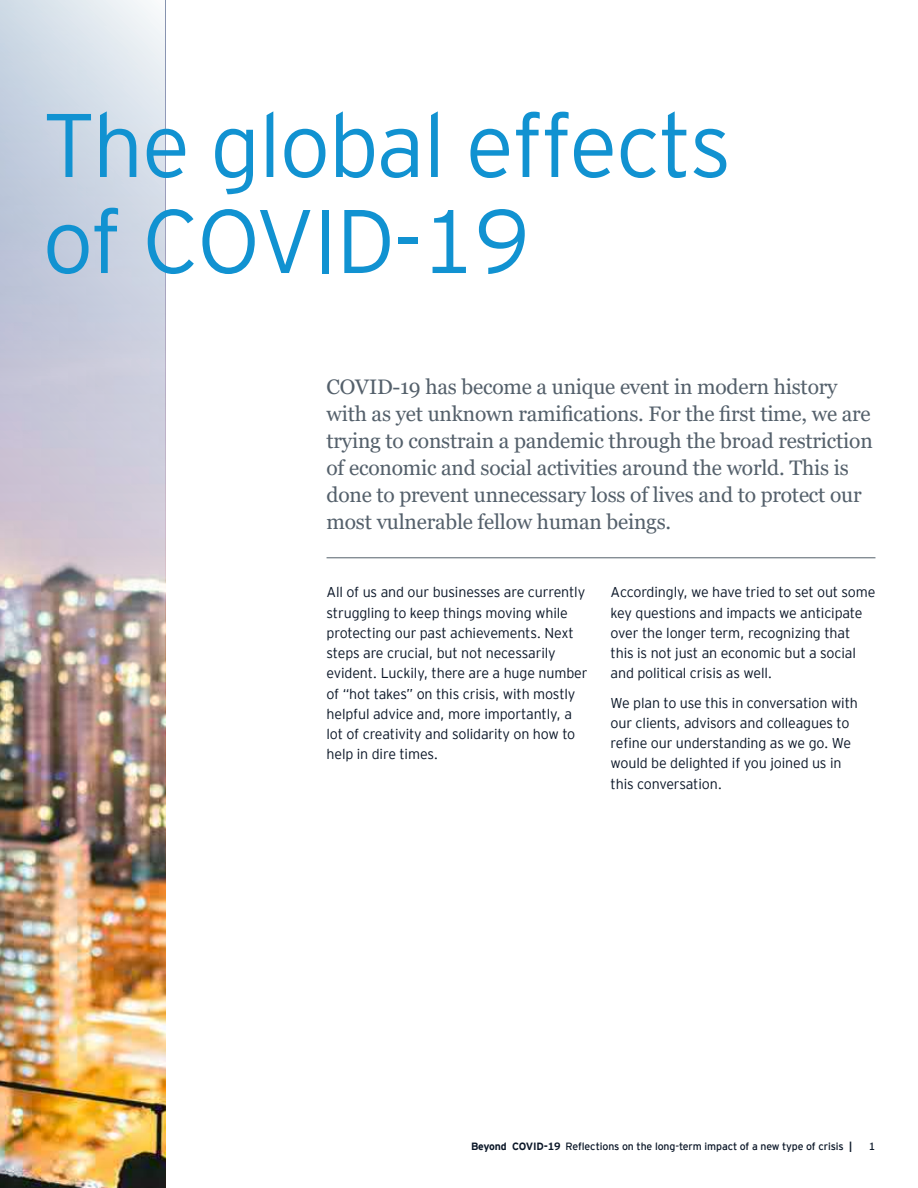
<style>
.page{position:relative;width:918px;height:1188px;background:#fff}
.page>*{position:absolute;margin:0;border:0;box-sizing:border-box;transform-origin:0 0}
.t1{font:300 90px/96px "EY Interstate";letter-spacing:-.02em;color:#1192d1}
.t2{font:21px/27px "Georgia";letter-spacing:-.01em;color:#54606b}
.t3{font:300 14.25px/20.2px "EY Interstate";letter-spacing:-.01em;color:#0a1627}
.t4{font:10.5px "EY Interstate";letter-spacing:-.01em;color:#0a1627}
.s1{font-weight:700}
</style>
<div class="page">
<img style="left:0;top:0;width:165px;height:1188px">
<hr style="left:327px;top:557px;width:548px;height:1px;background:#54606b">
<h1 class="t1" style="left:43px;top:92px;width:691px">The global effects of COVID-19</h1>
<p class="t2" style="left:327px;top:374px;width:548px">COVID-19 has become a unique event in modern history with as yet unknown ramifications. For the first time, we are trying to constrain a pandemic through the broad restriction of economic and social activities around the world. This is done to prevent unnecessary loss of lives and to protect our most vulnerable fellow human beings.</p>
<p class="t3" style="left:327px;top:581px;width:262px">All of us and our businesses are currently struggling to keep things moving while protecting our past achievements. Next steps are crucial, but not necessarily evident. Luckily, there are a huge number of “hot takes” on this crisis, with mostly helpful advice and, more importantly, a lot of creativity and solidarity on how to help in dire times.</p>
<p class="t3" style="left:611px;top:581px;width:266px">Accordingly, we have tried to set out some key questions and impacts we anticipate over the longer term, recognizing that this is not just an economic but a social and political crisis as well.</p>
<p class="t3" style="left:611px;top:692px;width:249px">We plan to use this in conversation with our clients, advisors and colleagues to refine our understanding as we go. We would be delighted if you joined us in this conversation.</p>
<p class="t4" style="left:471px;top:1138px;width:383px"><span class="s1">Beyond COVID-19</span> Reflections on the long-term impact of a new type of crisis <span class="s1">|</span></p>
<p class="t4" style="left:869px;top:1138px;width:8px">1</p>
</div>
